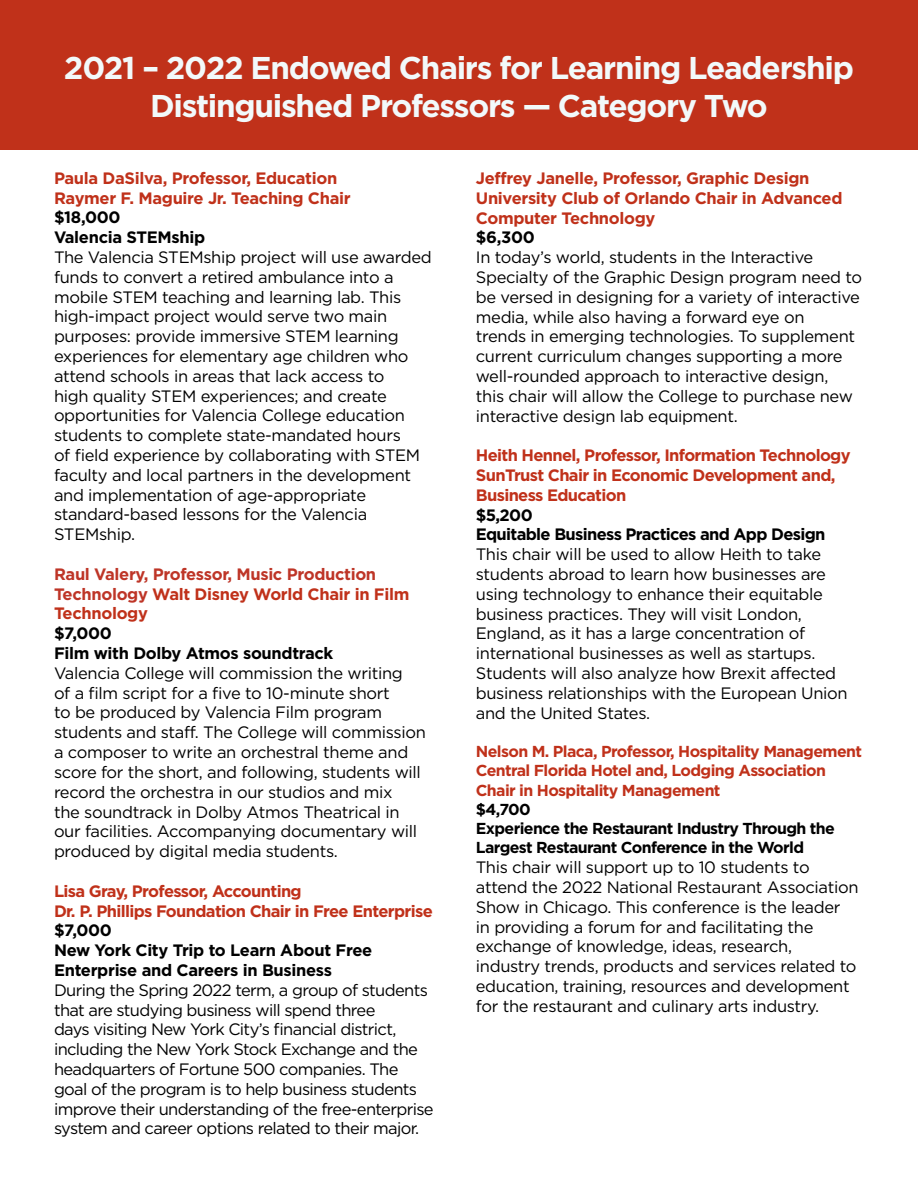
<style>
.page{position:relative;width:918px;height:1188px;background:#fff}
.page>*{position:absolute;margin:0;border:0;box-sizing:border-box;transform-origin:0 0}
.t1{font:700 31.5px/37.8px "Gotham";letter-spacing:-.04em;color:#f2f9fa;text-align:center}
.t2{font:16.5px/19.8px "Gotham";letter-spacing:-.02em;color:#000}
.t3{font:16.5px/19.8px "Gotham";letter-spacing:-.04em;color:#000}
.t4{font:700 16.5px/19.8px "Gotham";letter-spacing:-.04em;color:#c0311a}
.t5{font:700 16.5px/19.8px "Gotham";letter-spacing:-.02em;color:#c0311a}
.t6{font:700 16.5px/19.8px "Gotham";letter-spacing:-.02em;color:#000}
.t7{font:700 16.5px/19.8px "Gotham";letter-spacing:-.02em;color:#be3527}
.t8{font:700 16.5px/19.8px "Gotham";letter-spacing:-.04em;color:#000}
.t9{font:700 15.9px/19px "Gotham";letter-spacing:-.04em;color:#c0311a}
.t10{font:700 15.9px/19.5px "Gotham";letter-spacing:-.04em;color:#000}
.s1{color:#c0311a}
</style>
<div class="page">
<div style="left:0;top:0;width:918px;height:149px;background:#c0311a"></div>
<h1 class="t1" style="left:64px;top:49px;width:792px">2021 – 2022 Endowed Chairs for Learning Leadership<br>Distinguished Professors — Category Two</h1>
<p class="t5" style="left:54px;top:168px;width:298px">Paula DaSilva, Professor, Education<br>Raymer F. Maguire Jr. Teaching Chair</p>
<p class="t6" style="left:54px;top:208px;width:153px">$18,000<br>Valencia STEMship</p>
<p class="t2" style="left:54px;top:247px;width:379px">The Valencia STEMship project will use awarded funds to convert a retired ambulance into a mobile STEM teaching and learning lab. This high-impact project would serve two main purposes: provide immersive STEM learning experiences for elementary age children who attend schools in areas that lack access to<br>high quality STEM experiences; and create opportunities for Valencia College education students to complete state-mandated hours<br>of field experience by collaborating with STEM faculty and local partners in the development and implementation of age-appropriate standard-based lessons for the Valencia STEMship.</p>
<p class="t7" style="left:54px;top:564px;width:357px">Raul Valery, Professor, Music Production<br>Technology <span class="s1">Walt Disney World Chair in Film<br>Technology</span></p>
<p class="t6" style="left:54px;top:623px;width:281px">$7,000<br>Film with Dolby Atmos soundtrack</p>
<p class="t2" style="left:54px;top:663px;width:373px">Valencia College will commission the writing<br>of a film script for a five to 10-minute short<br>to be produced by Valencia Film program students and staff. The College will commission a composer to write an orchestral theme and score for the short, and following, students will record the orchestra in our studios and mix<br>the soundtrack in Dolby Atmos Theatrical in our facilities. Accompanying documentary will produced by digital media students.</p>
<p class="t4" style="left:54px;top:881px;width:380px">Lisa Gray, Professor, Accounting<br>Dr. P. Phillips Foundation Chair in Free Enterprise</p>
<p class="t6" style="left:54px;top:920px;width:320px">$7,000<br>New York City Trip to Learn About Free<br>Enterprise and Careers in Business</p>
<p class="t3" style="left:54px;top:980px;width:381px">During the Spring 2022 term, a group of students that are studying business will spend three<br>days visiting New York City’s financial district, including the New York Stock Exchange and the headquarters of Fortune 500 companies. The goal of the program is to help business students improve their understanding of the free-enterprise system and career options related to their major.</p>
<p class="t5" style="left:476px;top:168px;width:368px">Jeffrey Janelle, Professor, Graphic Design<br>University Club of Orlando Chair in Advanced<br>Computer Technology</p>
<p class="t6" style="left:476px;top:227px;width:60px">$6,300</p>
<p class="t2" style="left:476px;top:247px;width:388px">In today’s world, students in the Interactive Specialty of the Graphic Design program need to be versed in designing for a variety of interactive media, while also having a forward eye on<br>trends in emerging technologies. To supplement current curriculum changes supporting a more well-rounded approach to interactive design,<br>this chair will allow the College to purchase new interactive design lab equipment.</p>
<p class="t4" style="left:476px;top:445px;width:376px">Heith Hennel, Professor, Information Technology<br>SunTrust Chair in Economic Development and,<br>Business Education</p>
<p class="t8" style="left:476px;top:505px;width:351px">$5,200<br>Equitable Business Practices and App Design</p>
<p class="t2" style="left:476px;top:544px;width:373px">This chair will be used to allow Heith to take students abroad to learn how businesses are using technology to enhance their equitable business practices. They will visit London, England, as it has a large concentration of international businesses as well as startups.<br>Students will also analyze how Brexit affected business relationships with the European Union and the United States.</p>
<p class="t9" style="left:476px;top:742px;width:388px">Nelson M. Placa, Professor, Hospitality Management<br>Central Florida Hotel and, Lodging Association<br>Chair in Hospitality Management</p>
<p class="t10" style="left:476px;top:799px;width:360px">$4,700<br>Experience the Restaurant Industry Through the<br>Largest Restaurant Conference in the World</p>
<p class="t2" style="left:476px;top:857px;width:384px">This chair will support up to 10 students to attend the 2022 National Restaurant Association Show in Chicago. This conference is the leader in providing a forum for and facilitating the exchange of knowledge, ideas, research, industry trends, products and services related to education, training, resources and development for the restaurant and culinary arts industry.</p>
</div>
